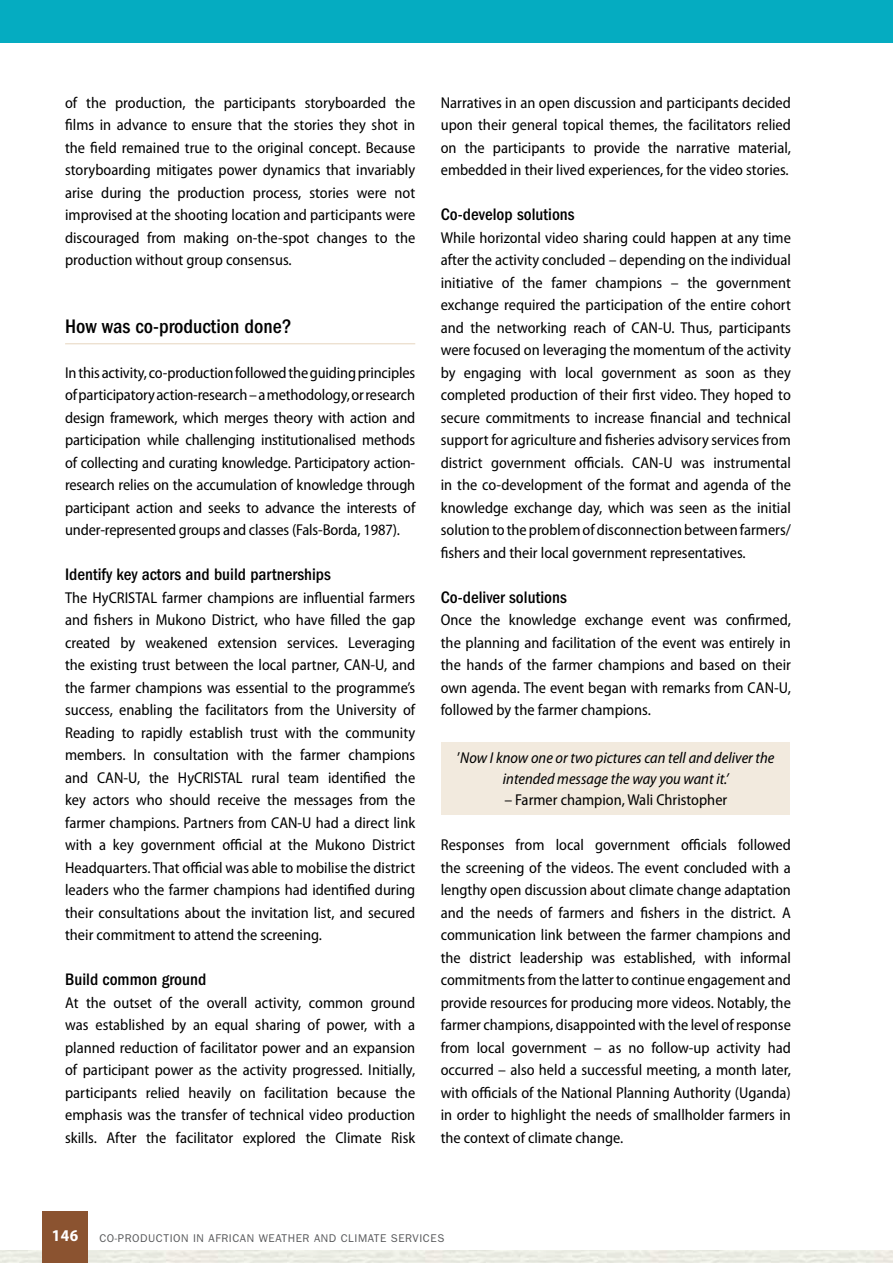
<style>
.page{position:relative;width:893px;height:1263px;background:#fff}
.page>*{position:absolute;margin:0;border:0;box-sizing:border-box;transform-origin:0 0}
.t1{font:500 condensed 20.25px "ITC Franklin Gothic Std";color:#000}
.t2{font:500 condensed 17.25px "ITC Franklin Gothic Std";color:#000}
.t3{font:700 semi-condensed 16.5px "Myriad Pro";color:#fff}
.t4{font:semi-condensed 15.75px/22.5px "Myriad Pro";color:#000;text-align:justify}
.t5{font:italic semi-condensed 15.75px/21px "Myriad Pro";color:#000;text-align:center}
.t6{font:11.25px "ITC Franklin Gothic Std";letter-spacing:.05em;color:#58595b}
.s1{font-style:normal}
</style>
<div class="page">
<div style="left:0;top:0;width:893px;height:43px;background:#05acc1"></div>
<hr style="left:65px;top:343px;width:350px;height:1px;background:#e9dac5">
<div style="left:441px;top:742px;width:349px;height:73px;background:#f2eade"></div>
<div style="left:0;top:1250px;width:893px;height:13px;background:#ebede4"></div>
<div style="left:43px;top:1212px;width:45px;height:51px;background:#8b5330"></div>
<p class="t4" style="left:65px;top:91px;width:352px">of the production, the participants storyboarded the films in advance to ensure that the stories they shot in the field remained true to the original concept. Because storyboarding mitigates power dynamics that invariably arise during the production process, stories were not improvised at the shooting location and participants were discouraged from making on-the-spot changes to the production without group consensus.</p>
<p class="t1" style="left:65px;top:314px;width:228px">How was co-production done?</p>
<p class="t4" style="left:65px;top:361px;width:352px">In this activity, co-production followed the guiding principles of participatory action-research – a methodology, or research design framework, which merges theory with action and participation while challenging institutionalised methods of collecting and curating knowledge. Participatory action&shy;research relies on the accumulation of knowledge through participant action and seeks to advance the interests of under-represented groups and classes (Fals-Borda, 1987).</p>
<p class="t2" style="left:65px;top:565px;width:267px">Identify key actors and build partnerships</p>
<p class="t4" style="left:65px;top:586px;width:352px">The HyCRISTAL farmer champions are influential farmers and fishers in Mukono District, who have filled the gap created by weakened extension services. Leveraging the existing trust between the local partner, CAN-U, and the farmer champions was essential to the programme’s success, enabling the facilitators from the University of Reading to rapidly establish trust with the community members. In consultation with the farmer champions and CAN-U, the HyCRISTAL rural team identified the key actors who should receive the messages from the farmer champions. Partners from CAN-U had a direct link with a key government official at the Mukono District Headquarters. That official was able to mobilise the district leaders who the farmer champions had identified during their consultations about the invitation list, and secured their commitment to attend the screening.</p>
<p class="t2" style="left:65px;top:970px;width:143px">Build common ground</p>
<p class="t4" style="left:65px;top:991px;width:352px">At the outset of the overall activity, common ground was established by an equal sharing of power, with a planned reduction of facilitator power and an expansion of participant power as the activity progressed. Initially, participants relied heavily on facilitation because the emphasis was the transfer of technical video production skills. After the facilitator explored the Climate Risk</p>
<p class="t4" style="left:441px;top:91px;width:352px">Narratives in an open discussion and participants decided upon their general topical themes, the facilitators relied on the participants to provide the narrative material, embedded in their lived experiences, for the video stories.</p>
<p class="t2" style="left:441px;top:205px;width:135px">Co-develop solutions</p>
<p class="t4" style="left:441px;top:226px;width:352px">While horizontal video sharing could happen at any time after the activity concluded – depending on the individual initiative of the famer champions – the government exchange required the participation of the entire cohort and the networking reach of CAN-U. Thus, participants were focused on leveraging the momentum of the activity by engaging with local government as soon as they completed production of their first video. They hoped to secure commitments to increase financial and technical support for agriculture and fisheries advisory services from district government officials. CAN-U was instrumental in the co-development of the format and agenda of the knowledge exchange day, which was seen as the initial solution to the problem of disconnection between farmers/ fishers and their local government representatives.</p>
<p class="t2" style="left:441px;top:587px;width:128px">Co-deliver solutions</p>
<p class="t4" style="left:441px;top:608px;width:352px">Once the knowledge exchange event was confirmed, the planning and facilitation of the event was entirely in the hands of the farmer champions and based on their own agenda. The event began with remarks from CAN-U, followed by the farmer champions.</p>
<p class="t5" style="left:457px;top:747px;width:319px"><span class="s1">’</span>Now I know one or two pictures can tell and deliver the intended message the way you want it.’</p>
<p class="t4" style="left:504px;top:788px;width:224px">– Farmer champion, Wali Christopher</p>
<p class="t4" style="left:441px;top:833px;width:352px">Responses from local government officials followed the screening of the videos. The event concluded with a lengthy open discussion about climate change adaptation and the needs of farmers and fishers in the district. A communication link between the farmer champions and the district leadership was established, with informal commitments from the latter to continue engagement and provide resources for producing more videos. Notably, the farmer champions, disappointed with the level of response from local government – as no follow-up activity had occurred – also held a successful meeting, a month later, with officials of the National Planning Authority (Uganda) in order to highlight the needs of smallholder farmers in the context of climate change.</p>
<p class="t3" style="left:52px;top:1225px;width:28px">146</p>
<p class="t6" style="left:99px;top:1231px;width:346px">CO-PRODUCTION IN AFRICAN WEATHER AND CLIMATE SERVICES</p>
</div>
